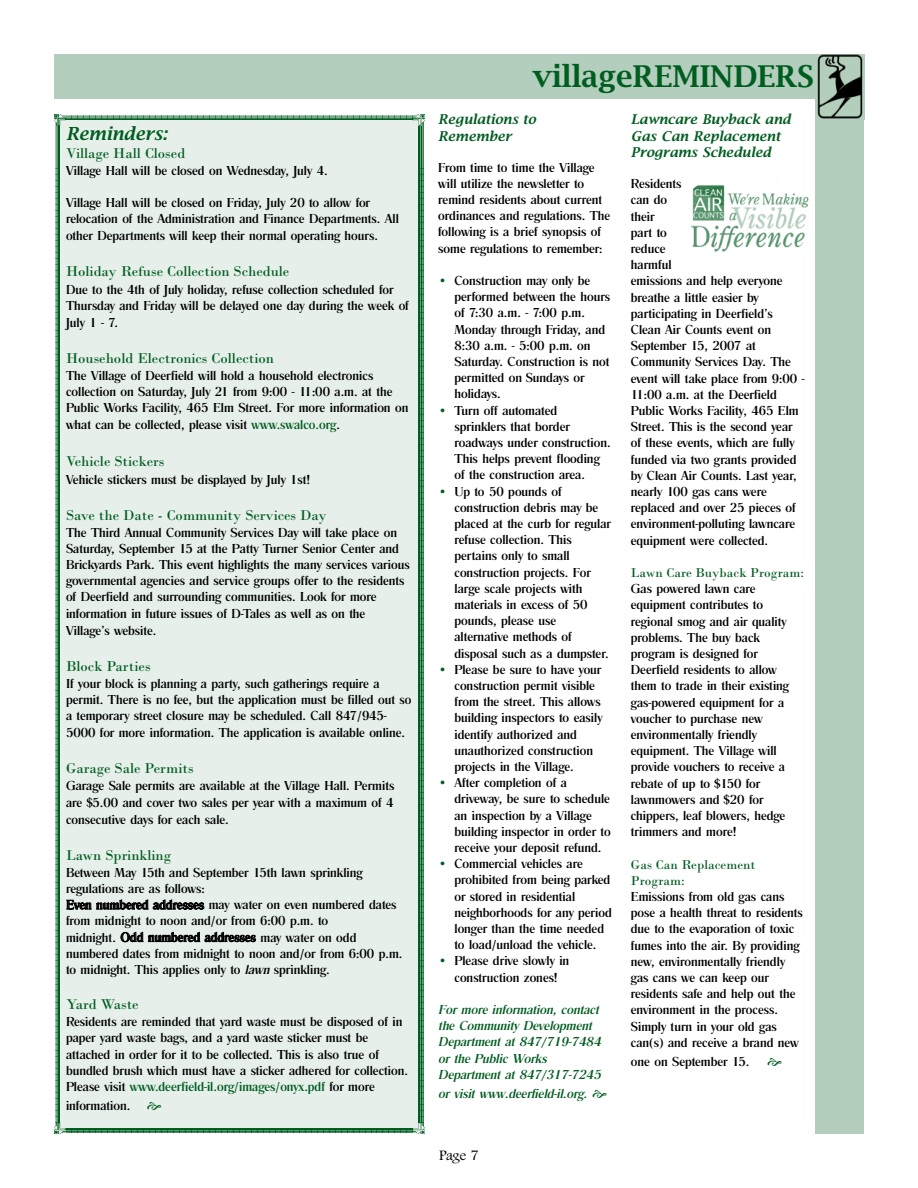
<style>
.page{position:relative;width:918px;height:1188px;background:#fff}
.page>*{position:absolute;margin:0;border:0;box-sizing:border-box;transform-origin:0 0}
.t1{font:600 30px "Lucida Bright";color:#005d20}
.t2{font:italic 600 18px "Lucida Bright";color:#005d20}
.t3{font:15px "Bodoni";color:#005d20}
.t4{font:15px "Footlight MT Light";color:#000}
.t5{font:500 13.5px/16.2px "Romana T";color:#000}
.t6{font:italic 500 13.5px/16.2px "Romana T";color:#005d20}
.t7{font:italic 600 13.5px/16.2px "Lucida Bright";color:#005d20}
.t8{font:13.5px/16.2px "Bodoni";color:#005d20}
.s1{color:#005d20}
.s2{font-style:italic}
</style>
<div class="page">
<div style="left:54px;top:54px;width:793px;height:45px;background:#b3cebc"></div>
<div style="left:815px;top:113px;width:49px;height:1021px;background:#b3cebc"></div>
<img style="left:691px;top:182px;width:118px;height:70px">
<img style="left:815px;top:54px;width:49px;height:65px">
<div style="left:54px;top:114px;width:371px;height:1020px;background:#e6efe9"></div>
<h2 class="t2" style="left:66px;top:123px;width:103px">Reminders:</h2>
<p class="t3" style="left:66px;top:144px;width:121px">Village Hall Closed</p>
<p class="t5" style="left:66px;top:162px;width:263px">Village Hall will be closed on Wednesday, July 4.</p>
<p class="t5" style="left:66px;top:194px;width:334px;line-height:16.6px">Village Hall will be closed on Friday, July 20 to allow for relocation of the Administration and Finance Departments. All other Departments will keep their normal operating hours.</p>
<p class="t3" style="left:66px;top:263px;width:225px">Holiday Refuse Collection Schedule</p>
<p class="t5" style="left:66px;top:281px;width:344px;line-height:16.6px">Due to the 4th of July holiday, refuse collection scheduled for<br>Thursday and Friday will be delayed one day during the week of<br>July 1 - 7.</p>
<p class="t3" style="left:66px;top:349px;width:210px">Household Electronics Collection</p>
<p class="t5" style="left:66px;top:367px;width:344px">The Village of Deerfield will hold a household electronics collection on Saturday, July 21 from 9:00 - 11:00 a.m. at the Public Works Facility, 465 Elm Street. For more information on what can be collected, please visit <span class="s1">www.swalco.org</span>.</p>
<p class="t3" style="left:66px;top:452px;width:100px">Vehicle Stickers</p>
<p class="t5" style="left:66px;top:471px;width:246px">Vehicle stickers must be displayed by July 1st!</p>
<p class="t3" style="left:66px;top:506px;width:262px">Save the Date - Community Services Day</p>
<p class="t5" style="left:66px;top:524px;width:345px">The Third Annual Community Services Day will take place on Saturday, September 15 at the Patty Turner Senior Center and Brickyards Park. This event highlights the many services various governmental agencies and service groups offer to the residents of Deerfield and surrounding communities. Look for more information in future issues of D-Tales as well as on the Village’s website.</p>
<p class="t3" style="left:66px;top:657px;width:86px">Block Parties</p>
<p class="t5" style="left:66px;top:675px;width:347px">If your block is planning a party, such gatherings require a permit. There is no fee, but the application must be filled out so a temporary street closure may be scheduled. Call 847/945- 5000 for more information. The application is available online.</p>
<p class="t3" style="left:66px;top:759px;width:129px">Garage Sale Permits</p>
<p class="t5" style="left:66px;top:777px;width:330px;line-height:16.6px;text-align:justify">Garage Sale permits are available at the Village Hall. Permits are $5.00 and cover two sales per year with a maximum of 4 consecutive days for each sale.</p>
<p class="t3" style="left:66px;top:846px;width:107px">Lawn Sprinkling</p>
<p class="t5" style="left:66px;top:864px;width:338px">Between May 15th and September 15th lawn sprinkling regulations are as follows:<br>Even numbered addresses may water on even numbered dates from midnight to noon and/or from 6:00 p.m. to<br>midnight. Odd numbered addresses may water on odd numbered dates from midnight to noon and/or from 6:00 p.m. to midnight. This applies only to <span class="s2">lawn</span> sprinkling.</p>
<p class="t3" style="left:66px;top:995px;width:74px">Yard Waste</p>
<p class="t5" style="left:66px;top:1014px;width:344px">Residents are reminded that yard waste must be disposed of in paper yard waste bags, and a yard waste sticker must be attached in order for it to be collected. This is also true of bundled brush which must have a sticker adhered for collection.<br>Please visit <span class="s1">www.deerfield-il.org/images/onyx.pdf</span> for more</p>
<p class="t5" style="left:66px;top:1097px;width:66px">information.</p>
<h1 class="t1" style="left:532px;top:59px;width:283px">villageREMINDERS</h1>
<p class="t7" style="left:438px;top:112px;width:99px">Regulations to<br>Remember</p>
<p class="t5" style="left:438px;top:159px;width:174px">From time to time the Village will utilize the newsletter to remind residents about current ordinances and regulations. The following is a brief synopsis of some regulations to remember:</p>
<p class="t5" style="left:454px;top:272px;width:157px;text-indent:-16px"><span class="s1">•</span> Construction may only be performed between the hours of 7:30 a.m. - 7:00 p.m.<br>Monday through Friday, and<br>8:30 a.m. - 5:00 p.m. on<br>Saturday. Construction is not permitted on Sundays or holidays.</p>
<p class="t5" style="left:454px;top:402px;width:158px;text-indent:-16px"><span class="s1">•</span> Turn off automated sprinklers that border roadways under construction.<br>This helps prevent flooding of the construction area.</p>
<p class="t5" style="left:454px;top:483px;width:158px;text-indent:-16px"><span class="s1">•</span> Up to 50 pounds of construction debris may be placed at the curb for regular refuse collection. This pertains only to small construction projects. For large scale projects with materials in excess of 50 pounds, please use alternative methods of disposal such as a dumpster.</p>
<p class="t5" style="left:454px;top:661px;width:150px;text-indent:-16px"><span class="s1">•</span> Please be sure to have your construction permit visible from the street. This allows building inspectors to easily identify authorized and unauthorized construction projects in the Village.</p>
<p class="t5" style="left:454px;top:774px;width:158px;text-indent:-16px"><span class="s1">•</span> After completion of a driveway, be sure to schedule an inspection by a Village building inspector in order to receive your deposit refund.</p>
<p class="t5" style="left:454px;top:855px;width:159px;text-indent:-16px"><span class="s1">•</span> Commercial vehicles are prohibited from being parked or stored in residential neighborhoods for any period longer than the time needed to load/unload the vehicle.</p>
<p class="t5" style="left:438px;top:953px;width:133px;text-align:center"><span class="s1">•</span> Please drive slowly in construction zones!</p>
<p class="t6" style="left:438px;top:1001px;width:166px">For more information, contact the Community Development<br>Department at 847/719-7484 or the Public Works<br>Department at 847/317-7245</p>
<p class="t6" style="left:438px;top:1085px;width:152px">or visit www.deerfield-il.org.</p>
<p class="t7" style="left:631px;top:112px;width:161px">Lawncare Buyback and<br>Gas Can Replacement<br>Programs Scheduled</p>
<p class="t5" style="left:631px;top:175px;width:175px">Residents<br>can do<br>their<br>part to<br>reduce<br>harmful<br>emissions and help everyone breathe a little easier by participating in Deerfield’s<br>Clean Air Counts event on<br>September 15, 2007 at<br>Community Services Day. The event will take place from 9:00 -<br>11:00 a.m. at the Deerfield<br>Public Works Facility, 465 Elm<br>Street. This is the second year of these events, which are fully funded via two grants provided by Clean Air Counts. Last year, nearly 100 gas cans were replaced and over 25 pieces of environment-polluting lawncare equipment were collected.</p>
<p class="t8" style="left:631px;top:564px;width:175px">Lawn Care Buyback Program:</p>
<p class="t5" style="left:631px;top:580px;width:160px">Gas powered lawn care equipment contributes to regional smog and air quality problems. The buy back program is designed for<br>Deerfield residents to allow them to trade in their existing gas-powered equipment for a voucher to purchase new environmentally friendly equipment. The Village will provide vouchers to receive a rebate of up to $150 for lawnmowers and $20 for chippers, leaf blowers, hedge trimmers and more!</p>
<p class="t8" style="left:631px;top:856px;width:126px">Gas Can Replacement<br>Program:</p>
<p class="t5" style="left:631px;top:888px;width:173px">Emissions from old gas cans pose a health threat to residents due to the evaporation of toxic fumes into the air. By providing new, environmentally friendly gas cans we can keep our residents safe and help out the environment in the process.<br>Simply turn in your old gas can(s) and receive a brand new</p>
<p class="t5" style="left:631px;top:1053px;width:120px">one on September 15.</p>
<p class="t4" style="left:439px;top:1146px;width:41px">Page 7</p>
</div>
